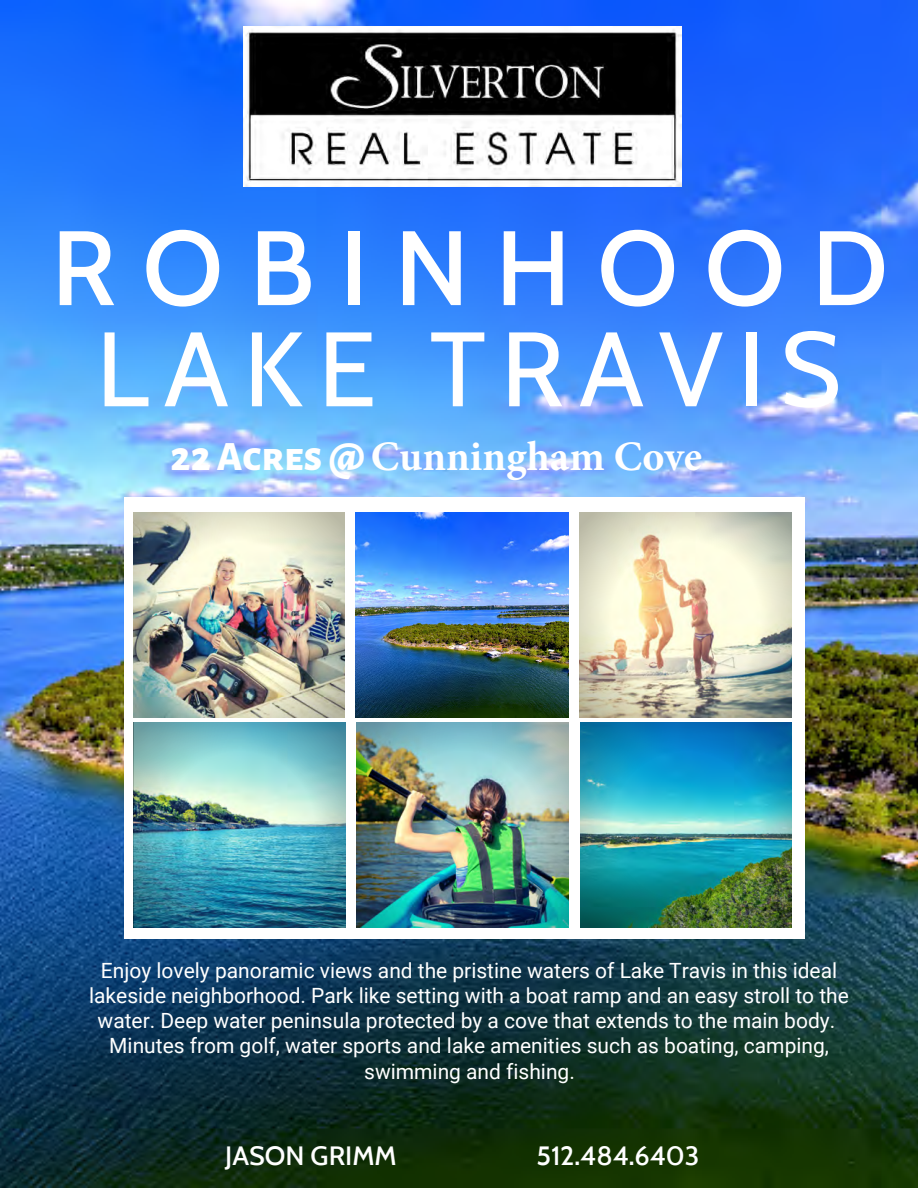
<style>
.page{position:relative;width:918px;height:1188px;background:#fff}
.page>*{position:absolute;margin:0;border:0;box-sizing:border-box;transform-origin:0 0}
.t1{font:105.45px "Cabin";letter-spacing:.14em;color:#fff}
.t2{font:500 105.45px "Cabin";letter-spacing:.25em;color:#fff}
.t3{font:700 42px "Minion Pro";color:#fff}
.t4{font:500 27px "Cabin";color:#fff}
.t5{font:21px/25.2px "Roboto";color:#fff;text-align:center}
.s1{font-family:"Alegreya Sans SC";font-weight:800}
</style>
<div class="page">
<img style="left:0;top:0;width:918px;height:1188px">
<div style="left:124px;top:497px;width:680px;height:441px;background:#fff"></div>
<img style="left:133px;top:513px;width:212px;height:205px">
<img style="left:356px;top:513px;width:212px;height:205px">
<img style="left:580px;top:513px;width:211px;height:205px">
<img style="left:134px;top:723px;width:211px;height:205px">
<img style="left:356px;top:723px;width:213px;height:205px">
<img style="left:580px;top:723px;width:212px;height:205px">
<img style="left:244px;top:27px;width:437px;height:160px">
<h1 class="t2" style="left:51px;top:203px;width:838px">ROBINHOOD</h1>
<h1 class="t1" style="left:96px;top:305px;width:747px">LAKE TRAVIS</h1>
<h2 class="t3" style="left:171px;top:427px;width:533px"><span class="s1">22 Acres @</span> Cunningham Cove</h2>
<p class="t5" style="left:89px;top:958px;width:761px">Enjoy lovely panoramic views and the pristine waters of Lake Travis in this ideal lakeside neighborhood. Park like setting with a boat ramp and an easy stroll to the water. Deep water peninsula protected by a cove that extends to the main body.<br>Minutes from golf, water sports and lake amenities such as boating, camping, swimming and fishing.</p>
<p class="t4" style="left:225px;top:1139px;width:173px">JASON GRIMM</p>
<p class="t4" style="left:536px;top:1139px;width:164px">512.484.6403</p>
</div>
